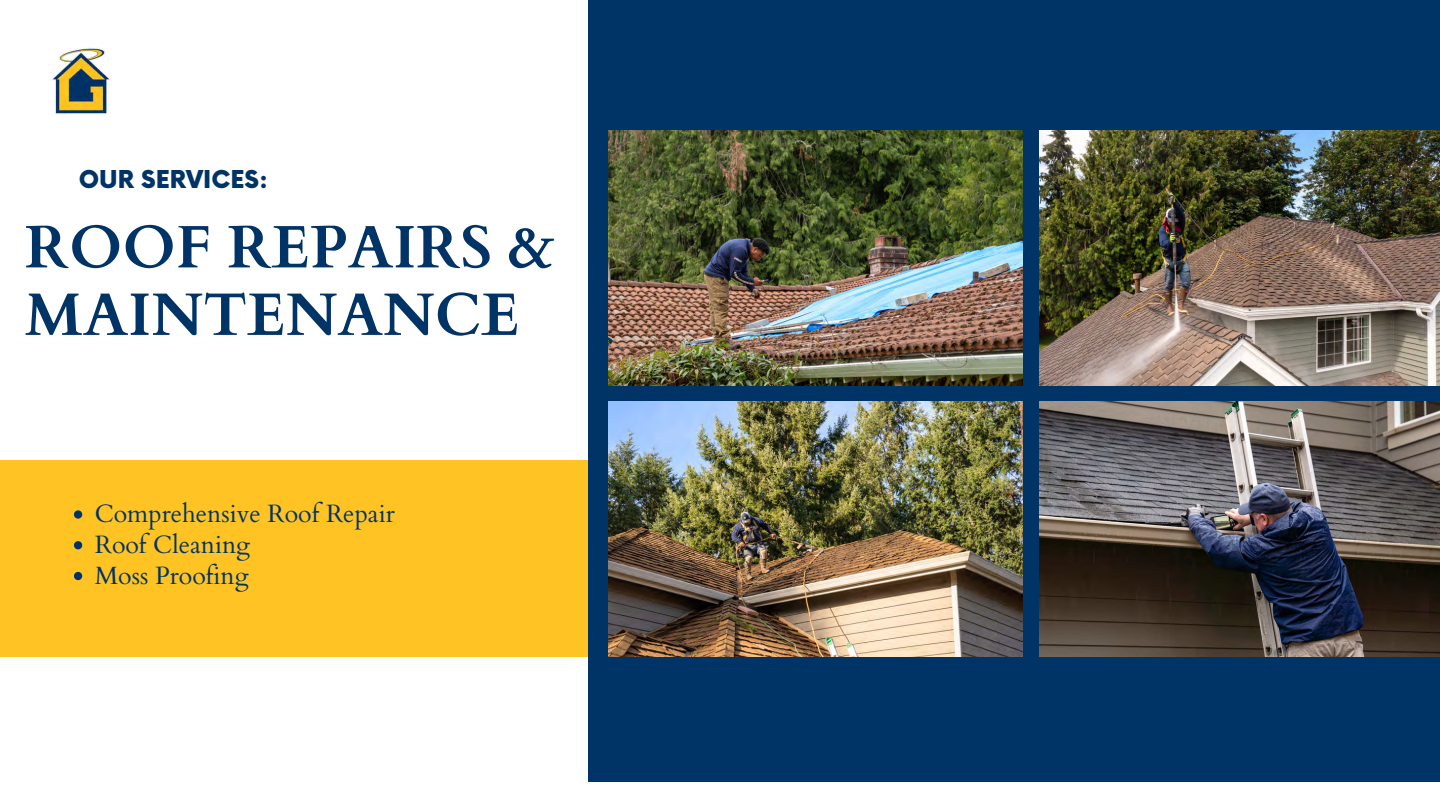
<style>
.page{position:relative;width:1440px;height:810px;background:#fff}
.page>*{position:absolute;margin:0;border:0;box-sizing:border-box;transform-origin:0 0}
.t1{font:700 60px/67.5px "Cardo";color:#036}
.t2{font:25px "Cardo";color:#036}
.t3{font:900 24px "Now";color:#036}
</style>
<div class="page">
<div style="left:0;top:460px;width:648px;height:196px;background:#ffc323"></div>
<div style="left:589px;top:0;width:851px;height:782px;background:#036"></div>
<img style="left:50px;top:47px;width:60px;height:67px">
<svg style="left:74px;top:510px;width:8px;height:9px"></svg>
<svg style="left:74px;top:541px;width:8px;height:8px"></svg>
<svg style="left:74px;top:572px;width:8px;height:8px"></svg>
<img style="left:608px;top:131px;width:415px;height:255px">
<img style="left:608px;top:401px;width:415px;height:255px">
<img style="left:1040px;top:131px;width:400px;height:255px">
<img style="left:1040px;top:401px;width:400px;height:255px">
<p class="t3" style="left:79px;top:166px;width:191px">OUR SERVICES:</p>
<p class="t1" style="left:25px;top:215px;width:532px">ROOF REPAIRS &amp;<br>MAINTENANCE</p>
<p class="t2" style="left:95px;top:498px;width:302px">Comprehensive Roof Repair</p>
<p class="t2" style="left:95px;top:528px;width:157px">Roof Cleaning</p>
<p class="t2" style="left:95px;top:559px;width:156px">Moss Proofing</p>
</div>
